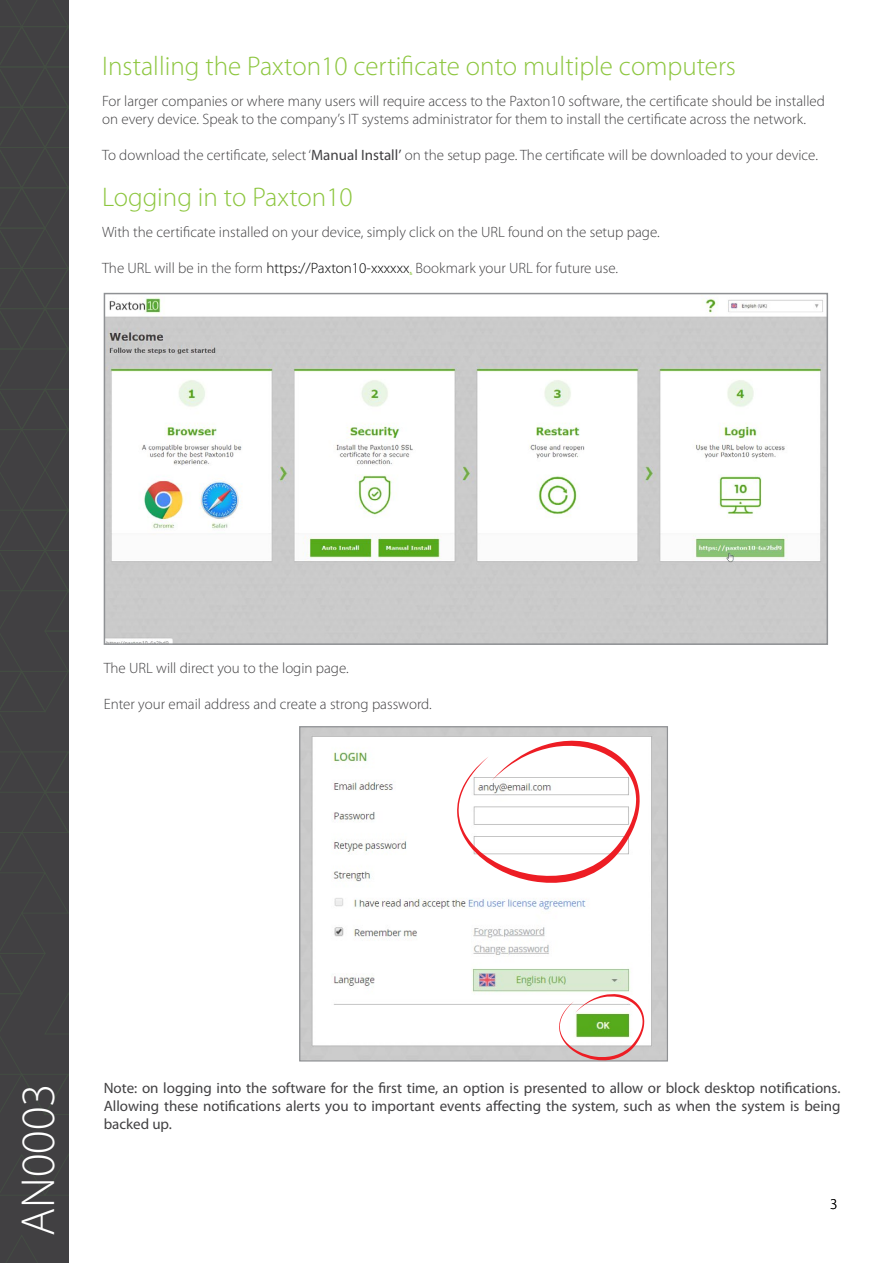
<style>
.page{position:relative;width:893px;height:1263px;background:#fff}
.page>*{position:absolute;margin:0;border:0;box-sizing:border-box;transform-origin:0 0}
.t1{font:300 48px "Myriad Pro";color:#fff}
.t2{font:300 27px "Myriad Pro";color:#8dc63f}
.t3{font:300 15px/18px "Myriad Pro";color:#414042}
.t4{font:15px/18px "Myriad Pro";color:#414042;text-align:justify}
.t5{font:300 15px "Myriad Pro";color:#000}
.s1{font-weight:400}
.s2{color:#000}
.s3{color:#8dc63f}
</style>
<div class="page">
<div style="left:0;top:0;width:69px;height:1263px;background:#414042"></div>
<svg style="left:7px;top:1235px;width:31px;height:28px"></svg>
<svg style="left:0;top:0;width:68px;height:1196px"></svg>
<img style="left:107px;top:297px;width:718px;height:345px">
<div style="left:104px;top:293px;width:724px;height:352px;border:2px solid #8f9194"></div>
<img style="left:301px;top:728px;width:365px;height:331px">
<div style="left:299px;top:726px;width:369px;height:335px;border:1px solid #8f9194"></div>
<svg style="left:457px;top:740px;width:183px;height:143px"></svg>
<svg style="left:559px;top:994px;width:85px;height:67px"></svg>
<h2 class="t2" style="left:102px;top:49px;width:635px">Installing the Paxton10 certificate onto multiple computers</h2>
<p class="t3" style="left:102px;top:92px;width:724px">For larger companies or where many users will require access to the Paxton10 software, the certificate should be installed on every device. Speak to the company’s IT systems administrator for them to install the certificate across the network.</p>
<p class="t3" style="left:102px;top:146px;width:717px">To download the certificate, select ‘<span class="s1">Manual Install’</span> on the setup page. The certificate will be downloaded to your device.</p>
<h2 class="t2" style="left:102px;top:180px;width:252px">Logging in to Paxton10</h2>
<p class="t3" style="left:102px;top:222px;width:559px">With the certificate installed on your device, simply click on the URL found on the setup page.</p>
<p class="t3" style="left:102px;top:258px;width:518px">The URL will be in the form <span class="s2">https://Paxton10-xxxxxx</span><span class="s3">.</span> Bookmark your URL for future use.</p>
<p class="t3" style="left:104px;top:659px;width:247px">The URL will direct you to the login page.</p>
<p class="t3" style="left:104px;top:695px;width:330px">Enter your email address and create a strong password.</p>
<h1 class="t1" style="left:9px;top:1236px;width:154px;rotate:-90deg">AN0003</h1>
<p class="t4" style="left:104px;top:1078px;width:738px">Note: on logging into the software for the first time, an option is presented to allow or block desktop notifications.<br>Allowing these notifications alerts you to important events affecting the system, such as when the system is being backed up.</p>
<p class="t5" style="left:830px;top:1195px;width:9px">3</p>
</div>
